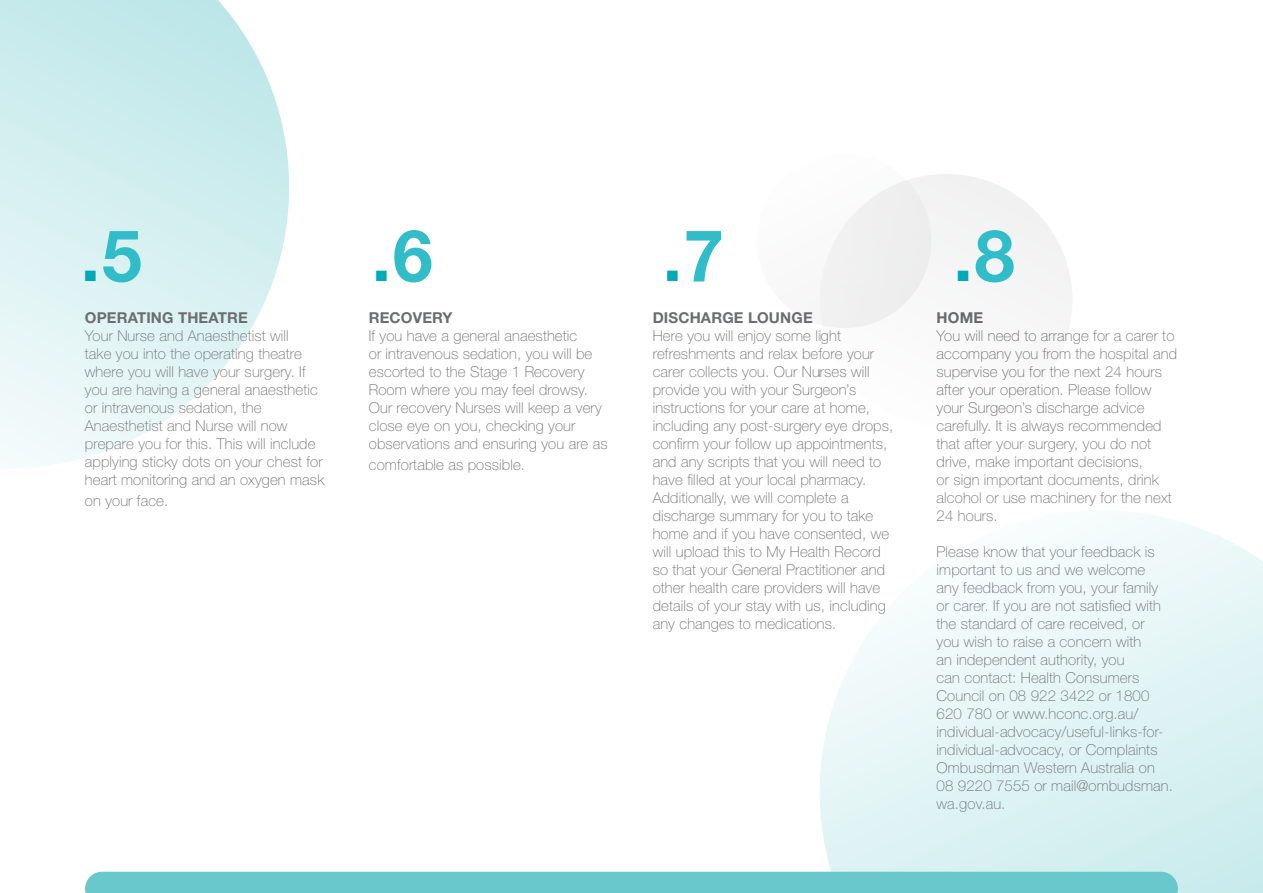
<style>
.page{position:relative;width:1263px;height:893px;background:#fff}
.page>*{position:absolute;margin:0;border:0;box-sizing:border-box;transform-origin:0 0}
.t1{font:700 72px "Helvetica Neue LT Std";color:#30bdc9}
.t2{font:100 15px/18px "Helvetica Neue LT Std";letter-spacing:.01em;color:#6c6d70}
.t3{font:700 15px "Helvetica Neue LT Std";letter-spacing:.01em;color:#6c6d70}
.s1{color:#00aab8}
</style>
<div class="page">
<div style="left:85px;top:872px;width:698px;height:21px;background:#68c8cc"></div>
<svg style="left:0;top:0;width:289px;height:467px"></svg>
<svg style="left:783px;top:513px;width:480px;height:380px"></svg>
<div style="left:819px;top:174px;width:253px;height:253px;background:#f7f7f7;border-radius:50%"></div>
<div style="left:757px;top:154px;width:174px;height:174px;background:#f6f6f6;border-radius:50%"></div>
<p class="t1" style="left:85px;top:211px;width:59px"><span class="s1">■</span> 5</p>
<p class="t1" style="left:376px;top:211px;width:59px"><span class="s1">■</span> 6</p>
<p class="t1" style="left:667px;top:211px;width:59px"><span class="s1">■</span> 7</p>
<p class="t1" style="left:958px;top:211px;width:59px"><span class="s1">■</span> 8</p>
<p class="t3" style="left:85px;top:309px;width:164px">OPERATING THEATRE</p>
<p class="t2" style="left:85px;top:327px;width:241px">Your Nurse and Anaesthetist will<br>take you into the operating theatre where you will have your surgery. If you are having a general anaesthetic or intravenous sedation, the Anaesthetist and Nurse will now prepare you for this. This will include applying sticky dots on your chest for heart monitoring and an oxygen mask</p>
<p class="t2" style="left:85px;top:492px;width:85px">on your face.</p>
<p class="t3" style="left:369px;top:309px;width:85px">RECOVERY</p>
<p class="t2" style="left:369px;top:327px;width:240px">If you have a general anaesthetic<br>or intravenous sedation, you will be escorted to the Stage 1 Recovery Room where you may feel drowsy.<br>Our recovery Nurses will keep a very close eye on you, checking your observations and ensuring you are as</p>
<p class="t2" style="left:369px;top:456px;width:158px">comfortable as possible.</p>
<p class="t3" style="left:653px;top:309px;width:162px">DISCHARGE LOUNGE</p>
<p class="t2" style="left:653px;top:327px;width:242px">Here you will enjoy some light refreshments and relax before your carer collects you. Our Nurses will provide you with your Surgeon’s instructions for your care at home, including any post-surgery eye drops, confirm your follow up appointments, and any scripts that you will need to have filled at your local pharmacy.<br>Additionally, we will complete a discharge summary for you to take home and if you have consented, we will upload this to My Health Record so that your General Practitioner and other health care providers will have details of your stay with us, including any changes to medications.</p>
<p class="t3" style="left:936px;top:309px;width:48px">HOME</p>
<p class="t2" style="left:936px;top:327px;width:242px">You will need to arrange for a carer to accompany you from the hospital and supervise you for the next 24 hours after your operation. Please follow your Surgeon’s discharge advice carefully. It is always recommended that after your surgery, you do not drive, make important decisions,<br>or sign important documents, drink alcohol or use machinery for the next<br>24 hours.</p>
<p class="t2" style="left:936px;top:543px;width:238px">Please know that your feedback is important to us and we welcome<br>any feedback from you, your family or carer. If you are not satisfied with the standard of care received, or<br>you wish to raise a concern with<br>an independent authority, you<br>can contact: Health Consumers<br>Council on 08 922 3422 or 1800<br>620 780 or www.hconc.org.au/ individual-advocacy/useful-links-for&shy;individual-advocacy, or Complaints<br>Ombusdman Western Australia on<br>08 9220 7555 or mail@ombudsman. wa.gov.au.</p>
</div>
